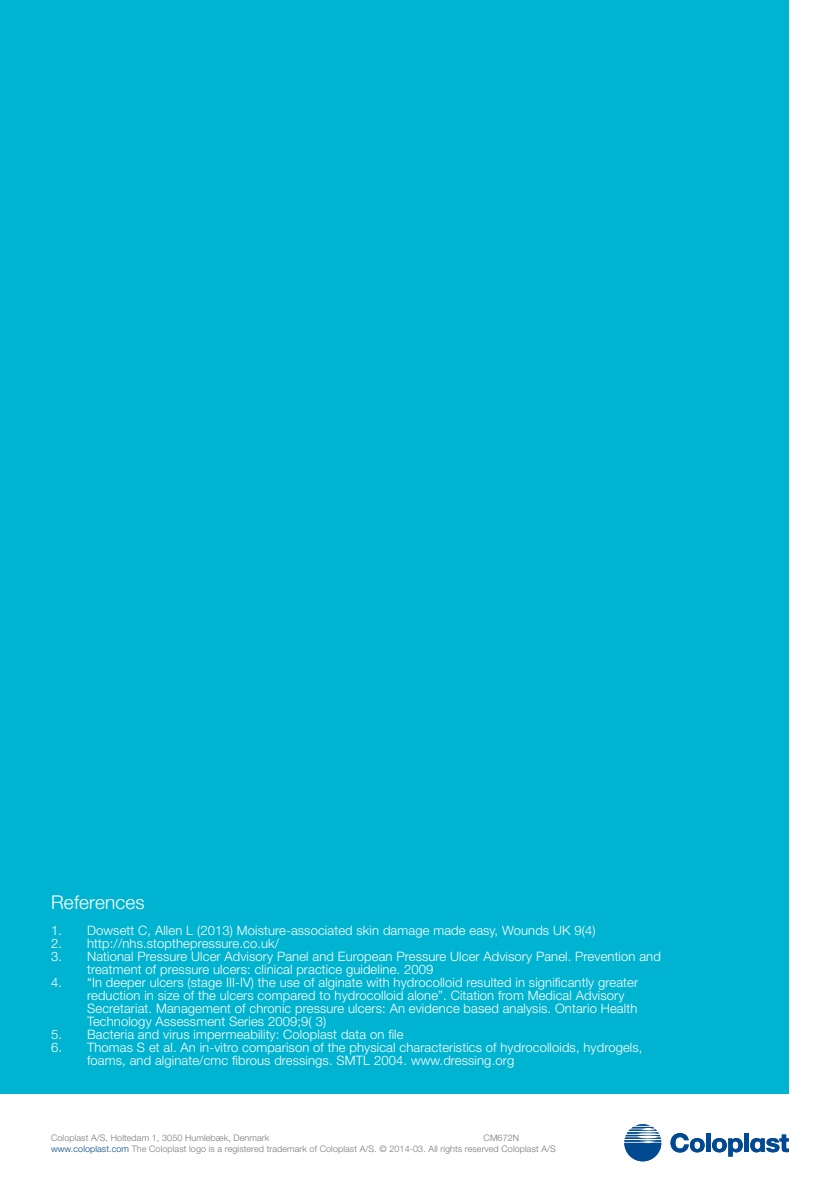
<style>
.page{position:relative;width:840px;height:1191px;background:#fff}
.page>*{position:absolute;margin:0;border:0;box-sizing:border-box;transform-origin:0 0}
.Spread_caption{font:300 19px "Helvetica Neue LT Pro";letter-spacing:.01em;color:#fff}
.t1{font:300 13px/13px "Helvetica Neue LT Pro";letter-spacing:.01em;color:#fff}
.Sender_information{font:300 9px/11px "Helvetica Neue LT Pro";letter-spacing:.01em;color:#76787b}
.s1{color:#014990}
</style>
<div class="page">
<div style="left:0;top:0;width:788px;height:1093px;background:#00b3d0"></div>
<svg style="left:670px;top:1133px;width:34px;height:19px"></svg>
<div style="left:705px;top:1133px;width:5px;height:19px;background:#014990"></div>
<div style="left:743px;top:1133px;width:5px;height:19px;background:#014990"></div>
<svg style="left:712px;top:1138px;width:30px;height:18px"></svg>
<svg style="left:750px;top:1134px;width:38px;height:18px"></svg>
<svg style="left:624px;top:1124px;width:37px;height:37px"></svg>
<p class="Spread_caption" style="left:51px;top:891px;width:95px">References</p>
<p class="t1" style="left:51px;top:924px;width:545px">1. Dowsett C, Allen L (2013) Moisture-associated skin damage made easy, Wounds UK 9(4)</p>
<p class="t1" style="left:51px;top:937px;width:229px">2. http://nhs.stopthepressure.co.uk/</p>
<p class="t1" style="left:87px;top:950px;width:575px;text-indent:-36px">3. National Pressure Ulcer Advisory Panel and European Pressure Ulcer Advisory Panel. Prevention and treatment of pressure ulcers: clinical practice guideline. 2009</p>
<p class="t1" style="left:87px;top:976px;width:552px;text-indent:-36px">4. “In deeper ulcers (stage III-IV) the use of alginate with hydrocolloid resulted in significantly greater reduction in size of the ulcers compared to hydrocolloid alone”. Citation from Medical Advisory Secretariat. Management of chronic pressure ulcers: An evidence based analysis. Ontario Health Technology Assessment Series 2009;9( 3)</p>
<p class="t1" style="left:51px;top:1028px;width:354px">5. Bacteria and virus impermeability: Coloplast data on file</p>
<p class="t1" style="left:87px;top:1041px;width:556px;text-indent:-36px">6. Thomas S et al. An in-vitro comparison of the physical characteristics of hydrocolloids, hydrogels, foams, and alginate/cmc fibrous dressings. SMTL 2004. www.dressing.org</p>
<p class="Sender_information" style="left:51px;top:1132px;width:506px;text-indent:432px">CM672N <span class="s1">www.coloplast.com</span> The Coloplast logo is a registered trademark of Coloplast A/S. © 2014-03. All rights reserved Coloplast A/S</p>
<p class="Sender_information" style="left:51px;top:1132px;width:220px">Coloplast A/S, Holtedam 1, 3050 Humlebæk, Denmark</p>
</div>
